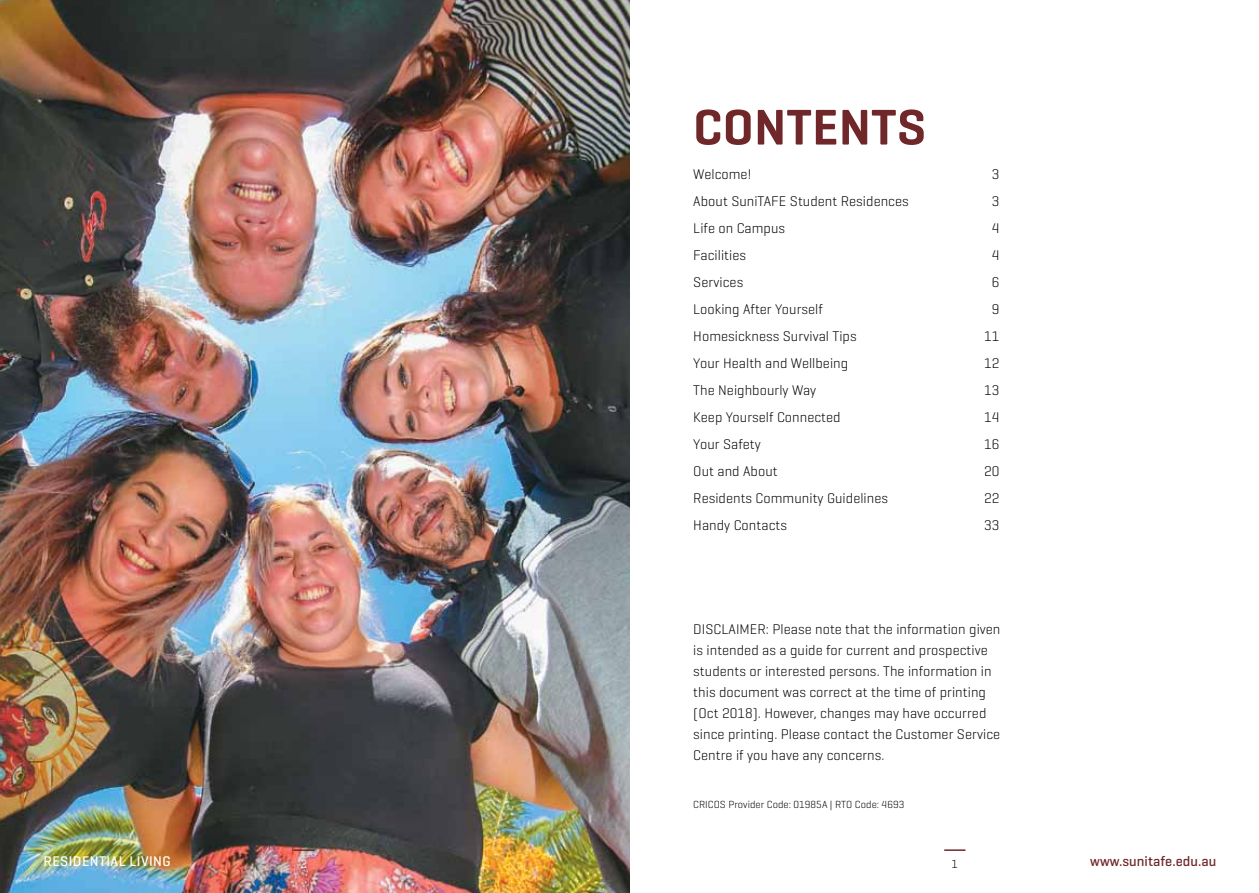
<style>
.page{position:relative;width:1259px;height:893px;background:#fff}
.page>*{position:absolute;margin:0;border:0;box-sizing:border-box;transform-origin:0 0}
.t1{font:600 51px "Geogrotesque";color:#70272a}
.t2{font:300 14.25px/21px "Geogrotesque";letter-spacing:.005em;color:#000}
.t3{font:500 14.25px "Geogrotesque";letter-spacing:.005em;color:#70272a}
.t4{font:500 14.25px "Geogrotesque";letter-spacing:.03em;color:#fff}
.t5{font:300 12px "Geogrotesque";color:#fff}
.t6{font:300 12px "Geogrotesque";color:#000}
.t7{font:300 10.5px "Geogrotesque";letter-spacing:.005em;color:#000}
</style>
<div class="page">
<img style="left:0;top:0;width:629px;height:893px">
<hr style="left:944px;top:849px;width:21px;height:2px;background:#70272a">
<hr style="left:293px;top:849px;width:22px;height:2px;background:#70272a">
<h1 class="t1" style="left:693px;top:95px;width:30px">CON</h1>
<h1 class="t1" style="left:786px;top:95px;width:141px">TENTS</h1>
<p class="t2" style="left:693px;top:163px;width:59px">Welcome!</p>
<p class="t2" style="left:991px;top:163px;width:9px">3</p>
<p class="t2" style="left:693px;top:190px;width:217px">About SuniTAFE Student Residences</p>
<p class="t2" style="left:991px;top:190px;width:9px">3</p>
<p class="t2" style="left:693px;top:217px;width:93px">Life on Campus</p>
<p class="t2" style="left:991px;top:217px;width:9px">4</p>
<p class="t2" style="left:693px;top:244px;width:54px">Facilities</p>
<p class="t2" style="left:991px;top:244px;width:9px">4</p>
<p class="t2" style="left:693px;top:271px;width:51px">Services</p>
<p class="t2" style="left:991px;top:271px;width:9px">6</p>
<p class="t2" style="left:693px;top:298px;width:131px">Looking After Yourself</p>
<p class="t2" style="left:991px;top:298px;width:9px">9</p>
<p class="t2" style="left:693px;top:325px;width:165px">Homesickness Survival Tips</p>
<p class="t2" style="left:984px;top:325px;width:17px">11</p>
<p class="t2" style="left:693px;top:352px;width:156px">Your Health and Wellbeing</p>
<p class="t2" style="left:984px;top:352px;width:17px">12</p>
<p class="t2" style="left:693px;top:379px;width:124px">The Neighbourly Way</p>
<p class="t2" style="left:984px;top:379px;width:17px">13</p>
<p class="t2" style="left:693px;top:406px;width:149px">Keep Yourself Connected</p>
<p class="t2" style="left:984px;top:406px;width:17px">14</p>
<p class="t2" style="left:693px;top:433px;width:69px">Your Safety</p>
<p class="t2" style="left:984px;top:433px;width:17px">16</p>
<p class="t2" style="left:693px;top:460px;width:86px">Out and About</p>
<p class="t2" style="left:984px;top:460px;width:17px">20</p>
<p class="t2" style="left:693px;top:487px;width:196px">Residents Community Guidelines</p>
<p class="t2" style="left:984px;top:487px;width:17px">22</p>
<p class="t2" style="left:693px;top:514px;width:95px">Handy Contacts</p>
<p class="t2" style="left:984px;top:514px;width:17px">33</p>
<p class="t2" style="left:693px;top:618px;width:309px">DISCLAIMER: Please note that the information given is intended as a guide for current and prospective students or interested persons. The information in this document was correct at the time of printing (Oct 2018). However, changes may have occurred since printing. Please contact the Customer Service Centre if you have any concerns.</p>
<p class="t7" style="left:693px;top:797px;width:212px">CRICOS Provider Code: 01985A | RTO Code: 4693</p>
<p class="t4" style="left:44px;top:853px;width:129px">RESIDENTIAL LIVING</p>
<p class="t5" style="left:301px;top:857px;width:8px">2</p>
<p class="t6" style="left:951px;top:857px;width:8px">1</p>
<p class="t3" style="left:1090px;top:853px;width:128px">www.sunitafe.edu.au</p>
</div>
